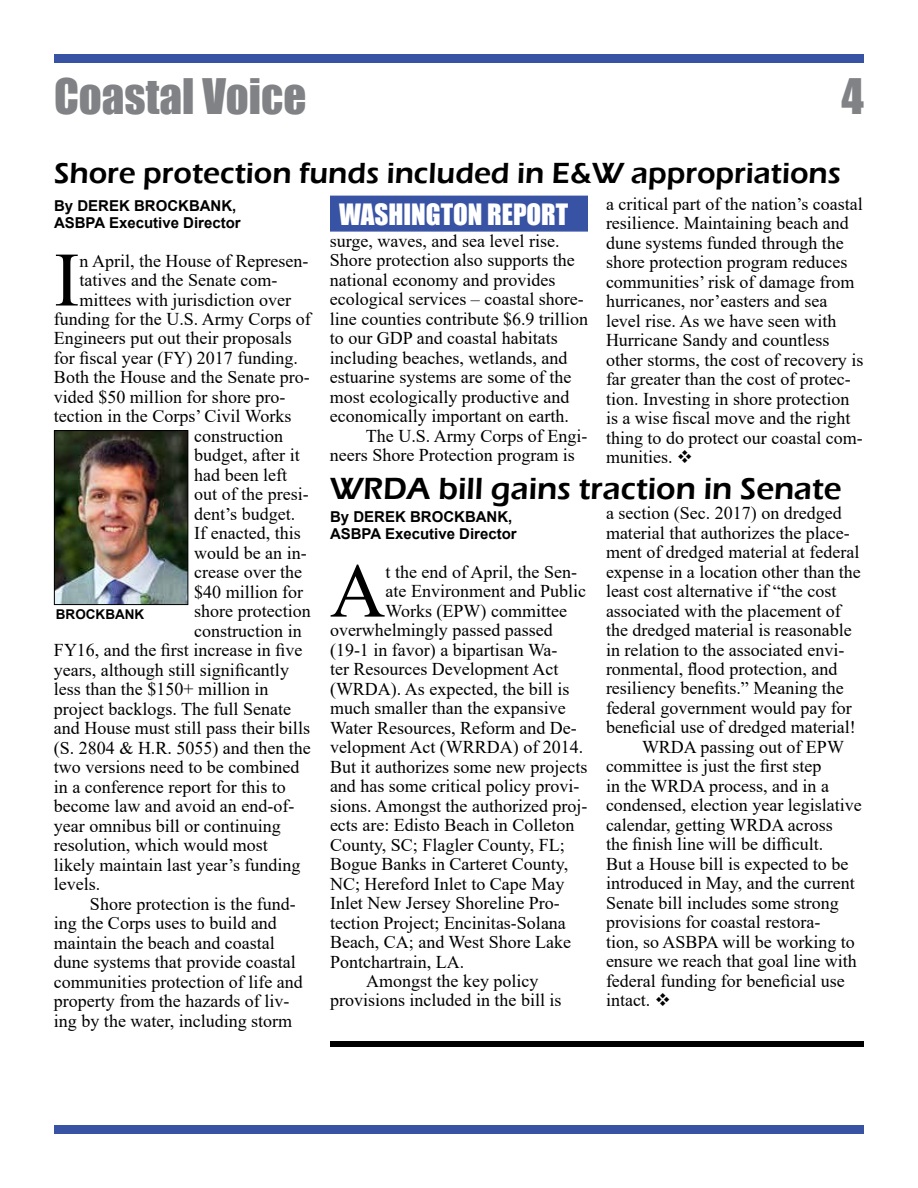
<style>
.page{position:relative;width:918px;height:1188px;background:#fff}
.page>*{position:absolute;margin:0;border:0;box-sizing:border-box;transform-origin:0 0}
.t1{font:76.95px "Times New Roman";color:#000}
.t2{font:45px "Impact";color:#808285}
.t3{font:600 31.5px "Eras ITC";color:#000}
.t4{font:600 30px "Eras ITC";color:#000}
.t5{font:27px "Impact";color:#fff}
.t6{font:18px/19.5px "Times New Roman";color:#000}
.t7{font:700 15px/16.5px "Arial";color:#000}
.t8{font:700 13.5px "Arial";color:#000}
</style>
<div class="page">
<div style="left:54px;top:54px;width:810px;height:9px;background:#3953a4"></div>
<div style="left:54px;top:1125px;width:810px;height:9px;background:#3953a4"></div>
<div style="left:330px;top:196px;width:258px;height:36px;background:#3953a4;border:2px solid #3953a4"></div>
<img style="left:56px;top:432px;width:130px;height:171px">
<div style="left:54px;top:430px;width:134px;height:175px;border:1px solid #000"></div>
<div style="left:330px;top:1041px;width:534px;height:6px;background:#000"></div>
<h2 class="t2" style="left:54px;top:61px;width:254px">Coastal Voice</h2>
<h2 class="t2" style="left:842px;top:61px;width:24px">4</h2>
<h3 class="t4" style="left:54px;top:156px;width:788px">Shore protection funds included in E&amp;W appropriations</h3>
<p class="t7" style="left:54px;top:198px;width:188px">By DEREK BROCKBANK,<br>ASBPA Executive Director</p>
<h1 class="t1" style="left:54px;top:225px;width:27px">I</h1>
<p class="t6" style="left:80px;top:250px;width:230px">n April, the House of Represen-</p>
<p class="t6" style="left:606px;top:193px;width:259px">a critical part of the nation’s coastal resilience. Maintaining beach and dune systems funded through the shore protection program reduces communities’ risk of damage from hurricanes, nor’easters and sea level rise. As we have seen with<br>Hurricane Sandy and countless other storms, the cost of recovery is far greater than the cost of protec&shy;tion. Investing in shore protection is a wise fiscal move and the right thing to do protect our coastal com&shy;munities. ❖</p>
<h3 class="t5" style="left:339px;top:193px;width:231px">WASHINGTON REPORT</h3>
<p class="t6" style="left:330px;top:230px;width:260px">surge, waves, and sea level rise.<br>Shore protection also supports the national economy and provides ecological services – coastal shore&shy;line counties contribute $6.9 trillion to our GDP and coastal habitats including beaches, wetlands, and estuarine systems are some of the most ecologically productive and economically important on earth.</p>
<p class="t6" style="left:330px;top:425px;width:259px;text-indent:36px">The U.S. Army Corps of Engi&shy;neers Shore Protection program is</p>
<h3 class="t3" style="left:330px;top:470px;width:513px">WRDA bill gains traction in Senate</h3>
<p class="t6" style="left:80px;top:270px;width:199px">tatives and the Senate com-</p>
<p class="t6" style="left:80px;top:289px;width:213px">mittees with jurisdiction over</p>
<p class="t6" style="left:54px;top:309px;width:258px">funding for the U.S. Army Corps of</p>
<p class="t6" style="left:54px;top:328px;width:239px">Engineers put out their proposals</p>
<p class="t6" style="left:54px;top:348px;width:245px">for fiscal year (FY) 2017 funding.</p>
<p class="t6" style="left:54px;top:367px;width:257px">Both the House and the Senate pro-</p>
<p class="t6" style="left:54px;top:387px;width:233px">vided $50 million for shore pro-</p>
<p class="t6" style="left:54px;top:406px;width:239px">tection in the Corps’ Civil Works</p>
<p class="t6" style="left:194px;top:426px;width:90px">construction</p>
<p class="t6" style="left:194px;top:445px;width:107px">budget, after it</p>
<p class="t6" style="left:194px;top:465px;width:94px">had been left</p>
<p class="t6" style="left:194px;top:484px;width:116px">out of the presi-</p>
<p class="t6" style="left:194px;top:504px;width:102px">dent’s budget.</p>
<p class="t6" style="left:194px;top:523px;width:108px">If enacted, this</p>
<p class="t6" style="left:194px;top:543px;width:114px">would be an in-</p>
<p class="t6" style="left:194px;top:562px;width:109px">crease over the</p>
<p class="t6" style="left:194px;top:582px;width:111px">$40 million for</p>
<p class="t6" style="left:194px;top:601px;width:118px">shore protection</p>
<p class="t6" style="left:194px;top:621px;width:109px">construction in</p>
<p class="t6" style="left:54px;top:640px;width:250px">FY16, and the first increase in five</p>
<p class="t6" style="left:54px;top:660px;width:237px">years, although still significantly</p>
<p class="t6" style="left:54px;top:679px;width:216px">less than the $150+ million in</p>
<p class="t6" style="left:54px;top:699px;width:239px">project backlogs. The full Senate</p>
<p class="t6" style="left:54px;top:718px;width:258px">and House must still pass their bills</p>
<p class="t6" style="left:54px;top:738px;width:258px">(S. 2804 &amp; H.R. 5055) and then the</p>
<p class="t6" style="left:54px;top:757px;width:247px">two versions need to be combined</p>
<p class="t6" style="left:54px;top:777px;width:233px">in a conference report for this to</p>
<p class="t6" style="left:54px;top:796px;width:242px">become law and avoid an end-of-</p>
<p class="t6" style="left:54px;top:815px;width:228px">year omnibus bill or continuing</p>
<p class="t6" style="left:54px;top:835px;width:216px">resolution, which would most</p>
<p class="t6" style="left:54px;top:854px;width:248px">likely maintain last year’s funding</p>
<p class="t6" style="left:54px;top:874px;width:48px">levels.</p>
<p class="t6" style="left:90px;top:893px;width:207px">Shore protection is the fund-</p>
<p class="t6" style="left:54px;top:913px;width:225px">ing the Corps uses to build and</p>
<p class="t6" style="left:54px;top:932px;width:222px">maintain the beach and coastal</p>
<p class="t6" style="left:54px;top:952px;width:243px">dune systems that provide coastal</p>
<p class="t6" style="left:54px;top:971px;width:250px">communities protection of life and</p>
<p class="t6" style="left:54px;top:991px;width:237px">property from the hazards of liv-</p>
<p class="t6" style="left:54px;top:1010px;width:240px">ing by the water, including storm</p>
<p class="t6" style="left:606px;top:503px;width:237px">a section (Sec. 2017) on dredged</p>
<p class="t6" style="left:606px;top:522px;width:245px">material that authorizes the place-</p>
<p class="t6" style="left:606px;top:542px;width:255px">ment of dredged material at federal</p>
<p class="t6" style="left:606px;top:561px;width:256px">expense in a location other than the</p>
<p class="t6" style="left:606px;top:581px;width:232px">least cost alternative if “the cost</p>
<p class="t6" style="left:606px;top:600px;width:236px">associated with the placement of</p>
<p class="t6" style="left:606px;top:620px;width:247px">the dredged material is reasonable</p>
<p class="t6" style="left:606px;top:639px;width:240px">in relation to the associated envi-</p>
<p class="t6" style="left:606px;top:659px;width:233px">ronmental, flood protection, and</p>
<p class="t6" style="left:606px;top:678px;width:239px">resiliency benefits.” Meaning the</p>
<p class="t6" style="left:606px;top:698px;width:247px">federal government would pay for</p>
<p class="t6" style="left:606px;top:717px;width:251px">beneficial use of dredged material!</p>
<p class="t6" style="left:642px;top:737px;width:203px">WRDA passing out of EPW</p>
<p class="t6" style="left:606px;top:756px;width:217px">committee is just the first step</p>
<p class="t6" style="left:606px;top:776px;width:225px">in the WRDA process, and in a</p>
<p class="t6" style="left:606px;top:795px;width:257px">condensed, election year legislative</p>
<p class="t6" style="left:606px;top:815px;width:228px">calendar, getting WRDA across</p>
<p class="t6" style="left:606px;top:834px;width:219px">the finish line will be difficult.</p>
<p class="t6" style="left:606px;top:854px;width:244px">But a House bill is expected to be</p>
<p class="t6" style="left:606px;top:873px;width:250px">introduced in May, and the current</p>
<p class="t6" style="left:606px;top:893px;width:234px">Senate bill includes some strong</p>
<p class="t6" style="left:606px;top:912px;width:216px">provisions for coastal restora-</p>
<p class="t6" style="left:606px;top:932px;width:250px">tion, so ASBPA will be working to</p>
<p class="t6" style="left:606px;top:951px;width:252px">ensure we reach that goal line with</p>
<p class="t6" style="left:606px;top:971px;width:240px">federal funding for beneficial use</p>
<p class="t6" style="left:606px;top:990px;width:67px">intact. ❖</p>
<p class="t7" style="left:330px;top:509px;width:188px">By DEREK BROCKBANK,<br>ASBPA Executive Director</p>
<h1 class="t1" style="left:330px;top:537px;width:57px">A</h1>
<p class="t6" style="left:386px;top:561px;width:193px">t the end of April, the Sen-</p>
<p class="t6" style="left:386px;top:581px;width:202px">ate Environment and Public</p>
<p class="t6" style="left:386px;top:600px;width:183px">Works (EPW) committee</p>
<p class="t6" style="left:330px;top:620px;width:224px">overwhelmingly passed passed</p>
<p class="t6" style="left:330px;top:639px;width:229px">(19-1 in favor) a bipartisan Wa-</p>
<p class="t6" style="left:330px;top:659px;width:230px">ter Resources Development Act</p>
<p class="t6" style="left:330px;top:678px;width:241px">(WRDA). As expected, the bill is</p>
<p class="t6" style="left:330px;top:698px;width:237px">much smaller than the expansive</p>
<p class="t6" style="left:330px;top:717px;width:248px">Water Resources, Reform and De-</p>
<p class="t6" style="left:330px;top:737px;width:255px">velopment Act (WRRDA) of 2014.</p>
<p class="t6" style="left:330px;top:756px;width:259px">But it authorizes some new projects</p>
<p class="t6" style="left:330px;top:776px;width:251px">and has some critical policy provi-</p>
<p class="t6" style="left:330px;top:795px;width:259px">sions. Amongst the authorized proj-</p>
<p class="t6" style="left:330px;top:815px;width:246px">ects are: Edisto Beach in Colleton</p>
<p class="t6" style="left:330px;top:834px;width:236px">County, SC; Flagler County, FL;</p>
<p class="t6" style="left:330px;top:854px;width:240px">Bogue Banks in Carteret County,</p>
<p class="t6" style="left:330px;top:873px;width:236px">NC; Hereford Inlet to Cape May</p>
<p class="t6" style="left:330px;top:893px;width:231px">Inlet New Jersey Shoreline Pro-</p>
<p class="t6" style="left:330px;top:912px;width:237px">tection Project; Encinitas-Solana</p>
<p class="t6" style="left:330px;top:932px;width:243px">Beach, CA; and West Shore Lake</p>
<p class="t6" style="left:330px;top:951px;width:136px">Pontchartrain, LA.</p>
<p class="t6" style="left:366px;top:971px;width:174px">Amongst the key policy</p>
<p class="t6" style="left:330px;top:990px;width:233px">provisions included in the bill is</p>
<p class="t8" style="left:56px;top:605px;width:90px">BROCKBANK</p>
</div>
